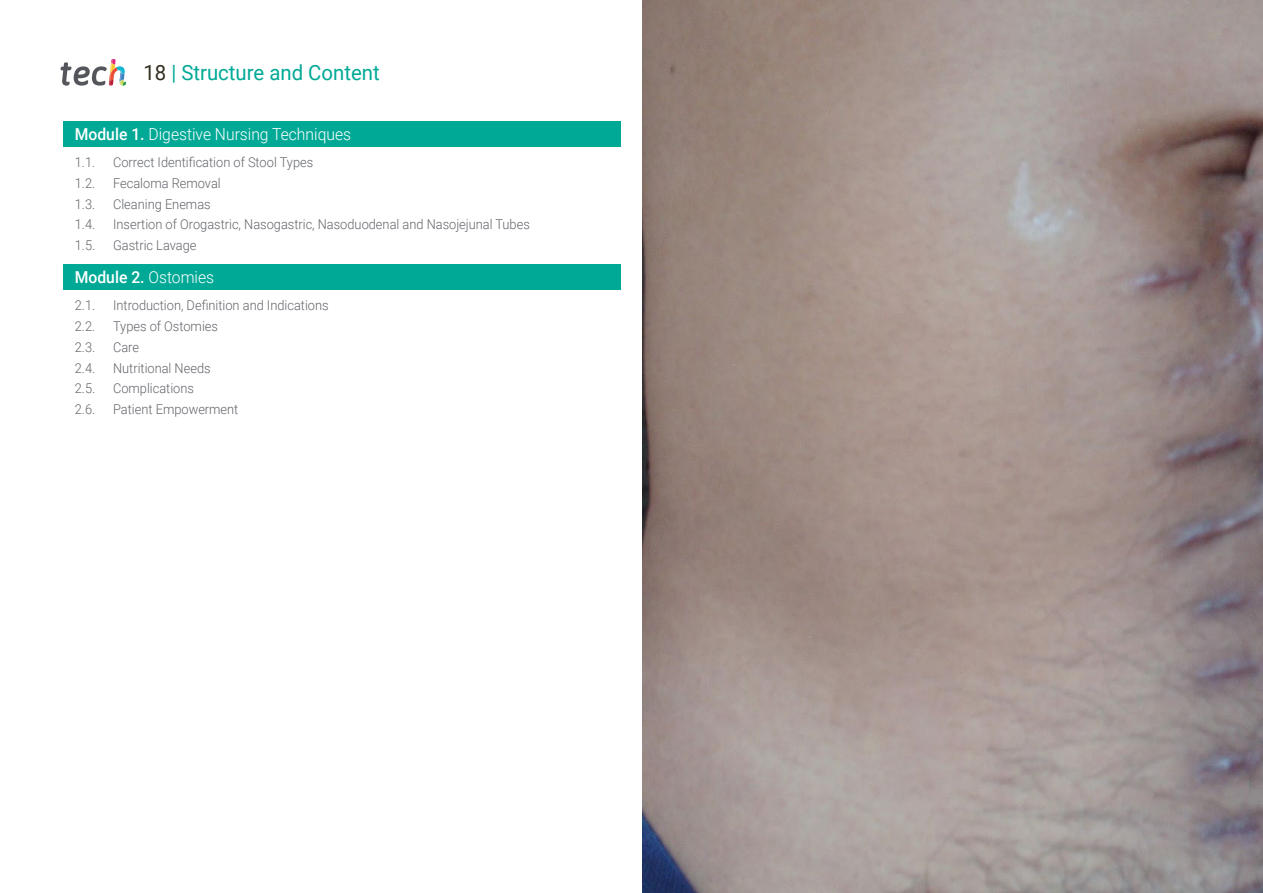
<style>
.page{position:relative;width:1263px;height:893px;background:#fff}
.page>*{position:absolute;margin:0;border:0;box-sizing:border-box;transform-origin:0 0}
.t1{font:21px "Roboto";color:#00a996}
.t2{font:300 16.5px "Roboto";color:#fff;scale:.95 1}
.t3{font:500 16.5px "Roboto";color:#fff;scale:.95 1}
.t4{font:300 13.5px "Roboto";color:#61646a;scale:.95 1}
.s1{color:#312e20}
.s2{font-weight:500}
.s3{font-weight:300}
</style>
<div class="page">
<div style="left:64px;top:121px;width:557px;height:25px;background:#00a996"></div>
<div style="left:64px;top:264px;width:557px;height:25px;background:#00a996"></div>
<svg style="left:61px;top:59px;width:65px;height:27px"></svg>
<img style="left:642px;top:0;width:621px;height:893px">
<h1 class="t1" style="left:144px;top:57px;width:238px"><span class="s1">18</span> | Structure and Content</h1>
<p class="t2" style="left:75px;top:123px;width:292px"><span class="s2">Module 1.</span> Digestive Nursing Techniques</p>
<p class="t4" style="left:75px;top:153px;width:23px">1.1.</p>
<p class="t4" style="left:113px;top:153px;width:212px">Correct Identification of Stool Types</p>
<p class="t4" style="left:75px;top:174px;width:23px">1.2.</p>
<p class="t4" style="left:113px;top:174px;width:115px">Fecaloma Removal</p>
<p class="t4" style="left:75px;top:194px;width:23px">1.3.</p>
<p class="t4" style="left:113px;top:194px;width:104px">Cleaning Enemas</p>
<p class="t4" style="left:75px;top:215px;width:23px">1.4.</p>
<p class="t4" style="left:113px;top:215px;width:440px">Insertion of Orogastric, Nasogastric, Nasoduodenal and Nasojejunal Tubes</p>
<p class="t4" style="left:75px;top:236px;width:23px">1.5.</p>
<p class="t4" style="left:113px;top:236px;width:89px">Gastric Lavage</p>
<p class="t3" style="left:75px;top:266px;width:148px">Module 2. <span class="s3">Ostomies</span></p>
<p class="t4" style="left:75px;top:296px;width:23px">2.1.</p>
<p class="t4" style="left:113px;top:296px;width:228px">Introduction, Definition and Indications</p>
<p class="t4" style="left:75px;top:317px;width:23px">2.2.</p>
<p class="t4" style="left:113px;top:317px;width:112px">Types of Ostomies</p>
<p class="t4" style="left:75px;top:338px;width:23px">2.3.</p>
<p class="t4" style="left:113px;top:338px;width:29px">Care</p>
<p class="t4" style="left:75px;top:358px;width:23px">2.4.</p>
<p class="t4" style="left:113px;top:358px;width:104px">Nutritional Needs</p>
<p class="t4" style="left:75px;top:379px;width:23px">2.5.</p>
<p class="t4" style="left:113px;top:379px;width:87px">Complications</p>
<p class="t4" style="left:75px;top:400px;width:23px">2.6.</p>
<p class="t4" style="left:113px;top:400px;width:133px">Patient Empowerment</p>
</div>
